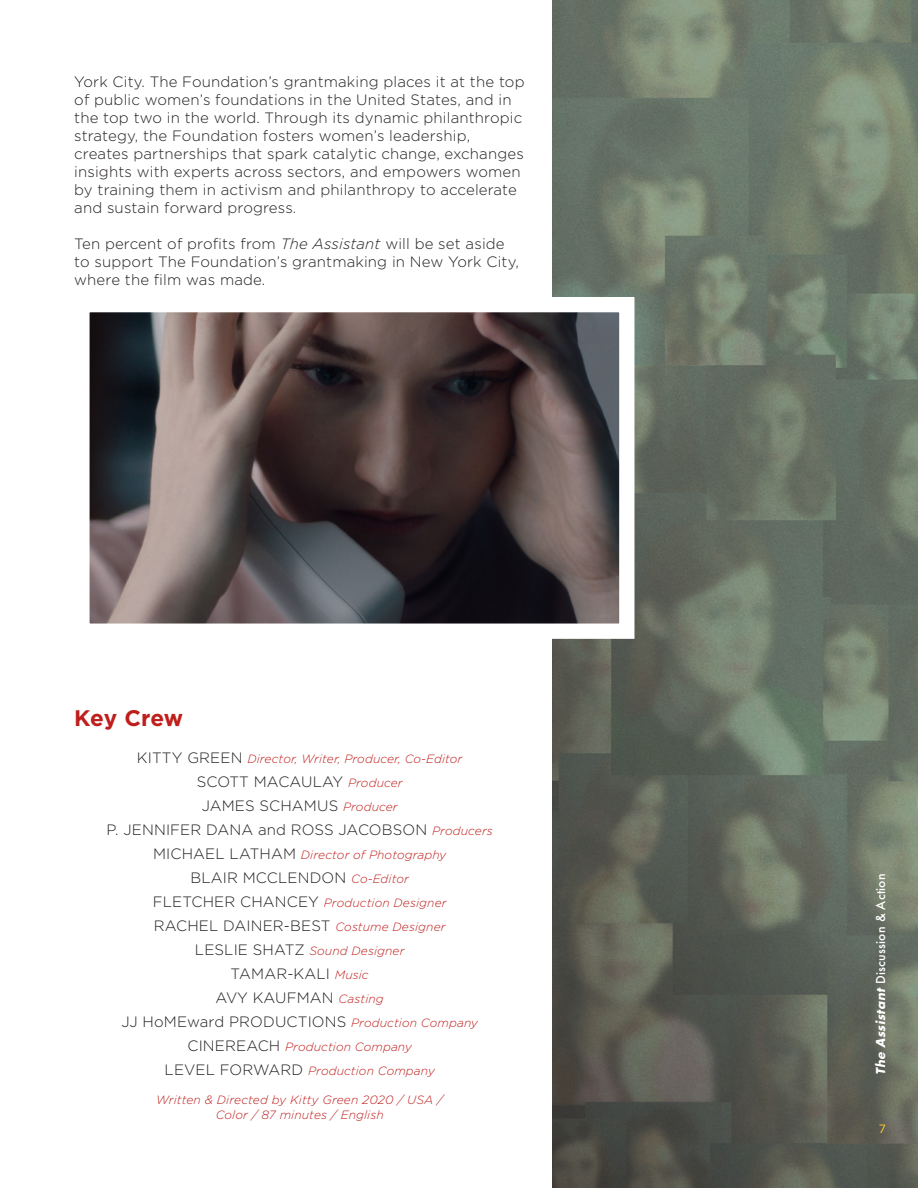
<style>
.page{position:relative;width:918px;height:1188px;background:#fff}
.page>*{position:absolute;margin:0;border:0;box-sizing:border-box;transform-origin:0 0}
.Section_Header{font:700 22.5px "Gotham";letter-spacing:-.015em;color:#be1f1c}
.Body_copy{font:300 15px/18px "Gotham";letter-spacing:.01em;color:#231f20}
.Body_copy-2{font:italic 300 12px/15px "Gotham";letter-spacing:.01em;color:#be1f1c;text-align:center}
.t1{font:500 12px "Futura";letter-spacing:.02em;color:#fff}
.t2{font:12px "Gotham";color:#fecd32}
.s1{font-style:italic}
.s2{font-style:normal;font-size:15px;color:#231f20}
.s3{font-style:italic;font-size:12px;color:#be1f1c}
.s4{font-weight:700;font-style:italic}
</style>
<div class="page">
<svg style="left:552px;top:0;width:366px;height:1188px;background:#687064"></svg>
<img style="left:90px;top:313px;width:528px;height:310px">
<p class="Body_copy" style="left:74px;top:72px;width:452px">York City. The Foundation’s grantmaking places it at the top of public women’s foundations in the United States, and in the top two in the world. Through its dynamic philanthropic strategy, the Foundation fosters women’s leadership, creates partnerships that spark catalytic change, exchanges insights with experts across sectors, and empowers women by training them in activism and philanthropy to accelerate and sustain forward progress.</p>
<p class="Body_copy" style="left:74px;top:234px;width:446px">Ten percent of profits from <span class="s1">The Assistant</span> will be set aside to support The Foundation’s grantmaking in New York City, where the film was made.</p>
<p class="Section_Header" style="left:74px;top:705px;width:111px">Key Crew</p>
<p class="Body_copy-2" style="left:137px;top:752px;width:327px"><span class="s2">KITTY GREEN</span> Director, Writer, Producer, Co-Editor</p>
<p class="Body_copy" style="left:197px;top:773px;width:208px">SCOTT MACAULAY <span class="s3">Producer</span></p>
<p class="Body_copy" style="left:202px;top:797px;width:198px">JAMES SCHAMUS <span class="s3">Producer</span></p>
<p class="Body_copy" style="left:107px;top:821px;width:388px">P. JENNIFER DANA and ROSS JACOBSON <span class="s3">Producers</span></p>
<p class="Body_copy-2" style="left:153px;top:848px;width:295px"><span class="s2">MICHAEL LATHAM</span> Director of Photography</p>
<p class="Body_copy" style="left:191px;top:869px;width:220px">BLAIR MCCLENDON <span class="s3">Co-Editor</span></p>
<p class="Body_copy-2" style="left:153px;top:896px;width:295px"><span class="s2">FLETCHER CHANCEY</span> Production Designer</p>
<p class="Body_copy" style="left:154px;top:917px;width:293px">RACHEL DAINER-BEST <span class="s3">Costume Designer</span></p>
<p class="Body_copy-2" style="left:195px;top:944px;width:211px"><span class="s2">LESLIE SHATZ</span> Sound Designer</p>
<p class="Body_copy" style="left:231px;top:965px;width:140px">TAMAR-KALI <span class="s3">Music</span></p>
<p class="Body_copy" style="left:216px;top:989px;width:170px">AVY KAUFMAN <span class="s3">Casting</span></p>
<p class="Body_copy" style="left:121px;top:1013px;width:358px">JJ HoMEward PRODUCTIONS <span class="s3">Production Company</span></p>
<p class="Body_copy-2" style="left:187px;top:1040px;width:226px"><span class="s2">CINEREACH</span> Production Company</p>
<p class="Body_copy-2" style="left:165px;top:1064px;width:272px"><span class="s2">LEVEL FORWARD</span> Production Company</p>
<p class="Body_copy-2" style="left:156px;top:1092px;width:288px">Written &amp; Directed by Kitty Green 2020 / USA /<br>Color / 87 minutes / English</p>
<p class="t1" style="left:872px;top:1075px;width:203px;rotate:-90deg"><span class="s4">The Assistant</span> Discussion &amp; Action</p>
<p class="t2" style="left:879px;top:1122px;width:9px">7</p>
</div>
